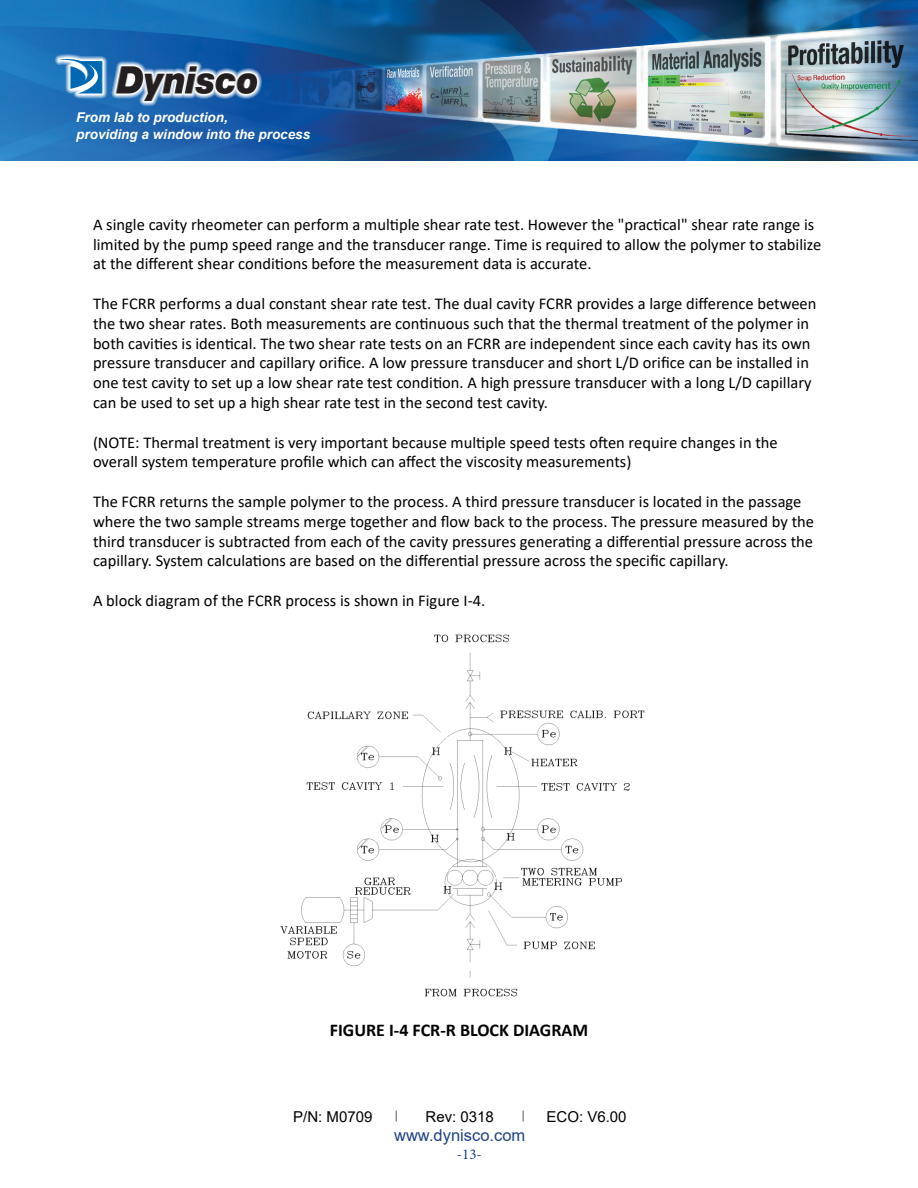
<style>
.page{position:relative;width:918px;height:1188px;background:#fff}
.page>*{position:absolute;margin:0;border:0;box-sizing:border-box;transform-origin:0 0}
.t1{font:700 18px "Calibri";color:#000}
.t2{font:16.5px/19.8px "Calibri";color:#000}
.t3{font:16.5px "Arial";color:#1e4384}
.t4{font:15px "Arial";color:#000}
.t5{font:15px "Minion Pro";color:#1e4384}
.t6{font:italic 700 13.5px/17.1px "Arial";color:#fff}
</style>
<div class="page">
<svg style="left:522px;top:1111px;width:2px;height:11px"></svg>
<img style="left:0;top:0;width:918px;height:161px">
<img style="left:280px;top:634px;width:365px;height:363px">
<p class="t6" style="left:76px;top:109px;width:236px">From lab to production,<br>providing a window into the process</p>
<p class="t2" style="left:93px;top:214px;width:730px">A single cavity rheometer can perform a multiple shear rate test. However the "practical" shear rate range is limited by the pump speed range and the transducer range. Time is required to allow the polymer to stabilize at the different shear conditions before the measurement data is accurate.</p>
<p class="t2" style="left:93px;top:293px;width:725px">The FCRR performs a dual constant shear rate test. The dual cavity FCRR provides a large difference between the two shear rates. Both measurements are continuous such that the thermal treatment of the polymer in both cavities is identical. The two shear rate tests on an FCRR are independent since each cavity has its own pressure transducer and capillary orifice. A low pressure transducer and short L/D orifice can be installed in one test cavity to set up a low shear rate test condition. A high pressure transducer with a long L/D capillary can be used to set up a high shear rate test in the second test cavity.</p>
<p class="t2" style="left:93px;top:432px;width:686px">(NOTE: Thermal treatment is very important because multiple speed tests often require changes in the overall system temperature profile which can affect the viscosity measurements)</p>
<p class="t2" style="left:93px;top:491px;width:723px">The FCRR returns the sample polymer to the process. A third pressure transducer is located in the passage where the two sample streams merge together and flow back to the process. The pressure measured by the third transducer is subtracted from each of the cavity pressures generating a differential pressure across the capillary. System calculations are based on the differential pressure across the specific capillary.</p>
<p class="t2" style="left:93px;top:590px;width:394px">A block diagram of the FCRR process is shown in Figure I-4.</p>
<p class="t1" style="left:330px;top:1017px;width:260px">FIGURE I-4 FCR-R BLOCK DIAGRAM</p>
<p class="t4" style="left:293px;top:1106px;width:81px">P/N: M0709</p>
<p class="t4" style="left:426px;top:1106px;width:70px">Rev: 0318</p>
<p class="t4" style="left:547px;top:1106px;width:82px">ECO: V6.00</p>
<p class="t3" style="left:394px;top:1124px;width:133px">www.dynisco.com</p>
<p class="t5" style="left:457px;top:1145px;width:27px">-13-</p>
</div>
